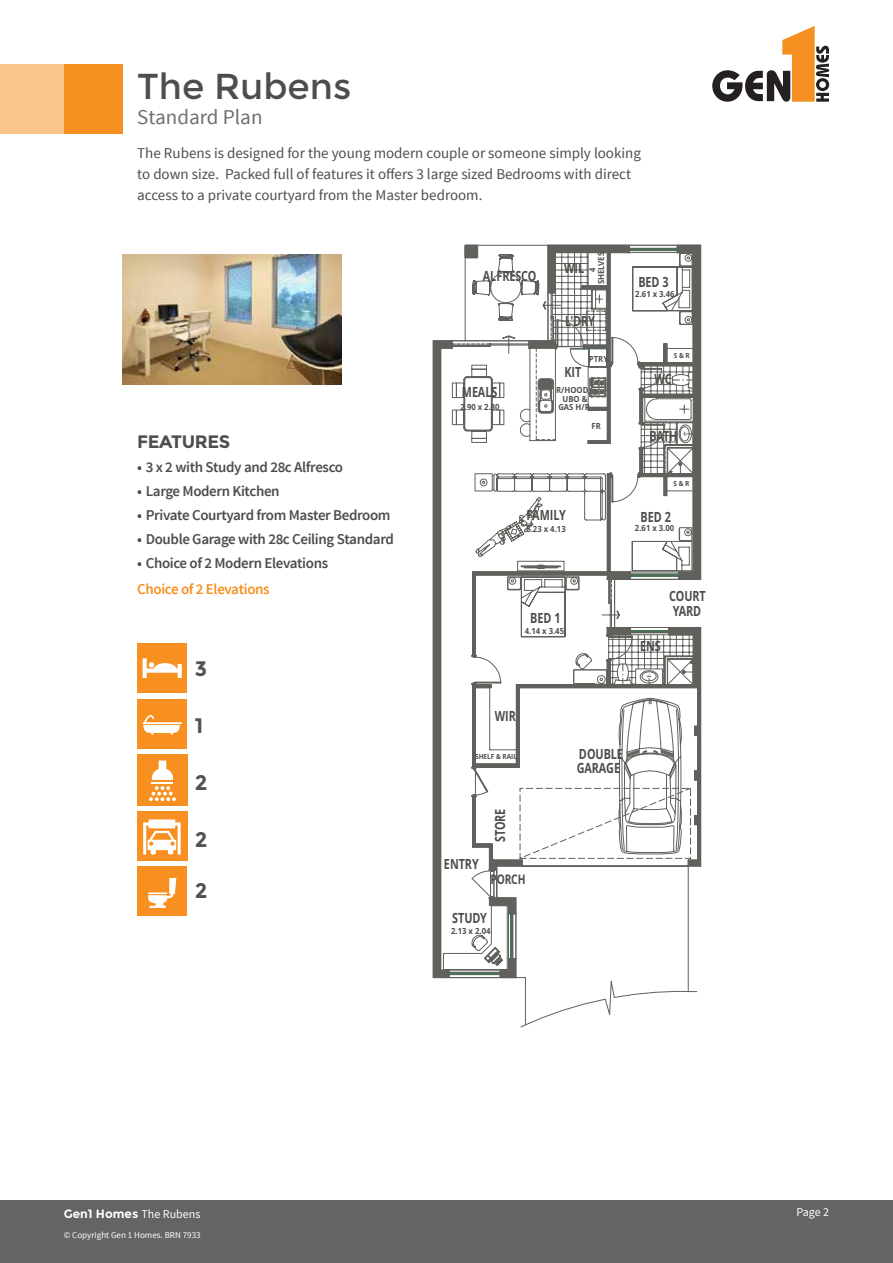
<style>
.page{position:relative;width:893px;height:1263px;background:#fff}
.page>*{position:absolute;margin:0;border:0;box-sizing:border-box;transform-origin:0 0}
.t1{font:36px "Montserrat";color:#4d4d4f}
.t2{font:21px "Source Sans Pro";color:#6d6e71}
.t3{font:700 21px "Montserrat";color:#56514f}
.t4{font:700 18px "Montserrat";letter-spacing:-.025em;color:#4d4d4f}
.t5{font:15px/21px "Source Sans Pro";color:#4d4d4f}
.t6{font:600 15px "Source Sans Pro";letter-spacing:-.025em;color:#4d4d4f}
.t7{font:600 15px "Source Sans Pro";letter-spacing:-.025em;color:#f79020}
.t8{font:700 14.1px/14.2px "Open Sans";letter-spacing:-.01em;color:#4d4d4a;scale:.77 1}
.t9{font:700 13.2px "Open Sans";letter-spacing:-.01em;color:#4d4d4a;scale:.77 1}
.t10{font:700 12px "Montserrat";color:#fff}
.t11{font:12px "Source Sans Pro";color:#fff}
.t12{font:9px "Source Sans Pro";color:#fff}
.t13{font:700 8.4px/8.7px "Open Sans";color:#4d4d4a;text-align:center;scale:.92 1}
.t14{font:700 7.05px "Open Sans";color:#4d4d4a;scale:.92 1}
.s1{font-family:"Source Sans Pro";font-weight:400}
</style>
<div class="page">
<div style="left:0;top:1200px;width:893px;height:63px;background:#636466"></div>
<svg style="left:712px;top:26px;width:117px;height:76px"></svg>
<div style="left:64px;top:64px;width:58px;height:69px;background:#f58f1f"></div>
<svg style="left:433px;top:245px;width:268px;height:782px"></svg>
<div style="left:0;top:64px;width:64px;height:69px;background:#f9c589"></div>
<div style="left:137px;top:643px;width:50px;height:50px;background:#f79020"></div>
<svg style="left:143px;top:658px;width:39px;height:20px"></svg>
<div style="left:137px;top:699px;width:50px;height:50px;background:#f79020"></div>
<svg style="left:142px;top:715px;width:40px;height:20px"></svg>
<div style="left:137px;top:754px;width:51px;height:52px;background:#f79020"></div>
<svg style="left:149px;top:760px;width:27px;height:41px"></svg>
<div style="left:137px;top:811px;width:51px;height:50px;background:#f79020"></div>
<svg style="left:143px;top:819px;width:38px;height:35px"></svg>
<div style="left:137px;top:866px;width:50px;height:50px;background:#f79020"></div>
<svg style="left:148px;top:878px;width:28px;height:30px"></svg>
<img style="left:122px;top:254px;width:220px;height:131px">
<h1 class="t1" style="left:137px;top:65px;width:215px">The Rubens</h1>
<h2 class="t2" style="left:137px;top:104px;width:127px">Standard Plan</h2>
<p class="t5" style="left:137px;top:143px;width:505px">The Rubens is designed for the young modern couple or someone simply looking to down size. Packed full of features it offers 3 large sized Bedrooms with direct access to a private courtyard from the Master bedroom.</p>
<p class="t4" style="left:137px;top:431px;width:94px">FEATURES</p>
<p class="t6" style="left:137px;top:457px;width:207px">• 3 x 2 with Study and 28c Alfresco</p>
<p class="t6" style="left:137px;top:481px;width:144px">• Large Modern Kitchen</p>
<p class="t6" style="left:137px;top:505px;width:255px">• Private Courtyard from Master Bedroom</p>
<p class="t6" style="left:137px;top:529px;width:258px">• Double Garage with 28c Ceiling Standard</p>
<p class="t6" style="left:137px;top:553px;width:192px">• Choice of 2 Modern Elevations</p>
<p class="t7" style="left:137px;top:579px;width:134px">Choice of 2 Elevations</p>
<h2 class="t3" style="left:195px;top:656px;width:14px">3</h2>
<h2 class="t3" style="left:195px;top:713px;width:10px">1</h2>
<h2 class="t3" style="left:195px;top:770px;width:14px">2</h2>
<h2 class="t3" style="left:195px;top:826px;width:14px">2</h2>
<h2 class="t3" style="left:195px;top:878px;width:14px">2</h2>
<p class="t8" style="left:483px;top:268px;width:71px">ALFRESCO</p>
<p class="t13" style="left:588px;top:284px;width:37px;rotate:-90deg">4<br>SHELVES</p>
<p class="t8" style="left:564px;top:260px;width:28px">WIL</p>
<p class="t8" style="left:565px;top:313px;width:40px">L'DRY</p>
<p class="t13" style="left:589px;top:354px;width:22px">PTRY</p>
<p class="t8" style="left:564px;top:364px;width:23px">KIT</p>
<p class="t8" style="left:462px;top:384px;width:48px">MEALS</p>
<p class="t13" style="left:556px;top:385px;width:39px">R/HOOD,<br>UBO &amp;<br>GAS H/P</p>
<p class="t13" style="left:460px;top:402px;width:44px">2.90 x 2.80</p>
<p class="t13" style="left:591px;top:421px;width:12px">FR</p>
<p class="t8" style="left:527px;top:507px;width:52px">FAMILY</p>
<p class="t13" style="left:526px;top:524px;width:44px">5.23 x 4.13</p>
<p class="t8" style="left:530px;top:610px;width:41px">BED 1</p>
<p class="t13" style="left:525px;top:626px;width:44px">4.14 x 3.45</p>
<p class="t8" style="left:638px;top:275px;width:41px">BED 3</p>
<p class="t13" style="left:635px;top:289px;width:44px">2.61 x 3.46</p>
<p class="t14" style="left:674px;top:351px;width:19px">S&amp;R</p>
<p class="t8" style="left:654px;top:371px;width:24px">WC</p>
<p class="t8" style="left:649px;top:428px;width:38px">BATH</p>
<p class="t14" style="left:673px;top:478px;width:19px">S&amp;R</p>
<p class="t8" style="left:641px;top:509px;width:41px">BED 2</p>
<p class="t13" style="left:635px;top:523px;width:44px">2.61 x 3.00</p>
<p class="t8" style="left:669px;top:588px;width:49px">COURT<br>YARD</p>
<p class="t8" style="left:640px;top:639px;width:28px">ENS</p>
<p class="t8" style="left:495px;top:709px;width:29px">WIR</p>
<p class="t14" style="left:475px;top:752px;width:47px">SHELF &amp; RAIL</p>
<p class="t8" style="left:444px;top:857px;width:47px">ENTRY</p>
<p class="t8" style="left:492px;top:842px;width:45px;rotate:-90deg">STORE</p>
<p class="t9" style="left:490px;top:870px;width:47px">PORCH</p>
<p class="t8" style="left:452px;top:911px;width:47px">STUDY</p>
<p class="t13" style="left:451px;top:926px;width:44px">2.13 x 2.04</p>
<p class="t8" style="left:577px;top:746px;width:61px">DOUBLE<br>GARAGE</p>
<p class="t10" style="left:64px;top:1207px;width:138px">Gen1 Homes <span class="s1">The Rubens</span></p>
<p class="t11" style="left:796px;top:1204px;width:34px">Page 2</p>
<p class="t12" style="left:64px;top:1229px;width:138px">© Copyright Gen 1 Homes. BRN 7933</p>
</div>
